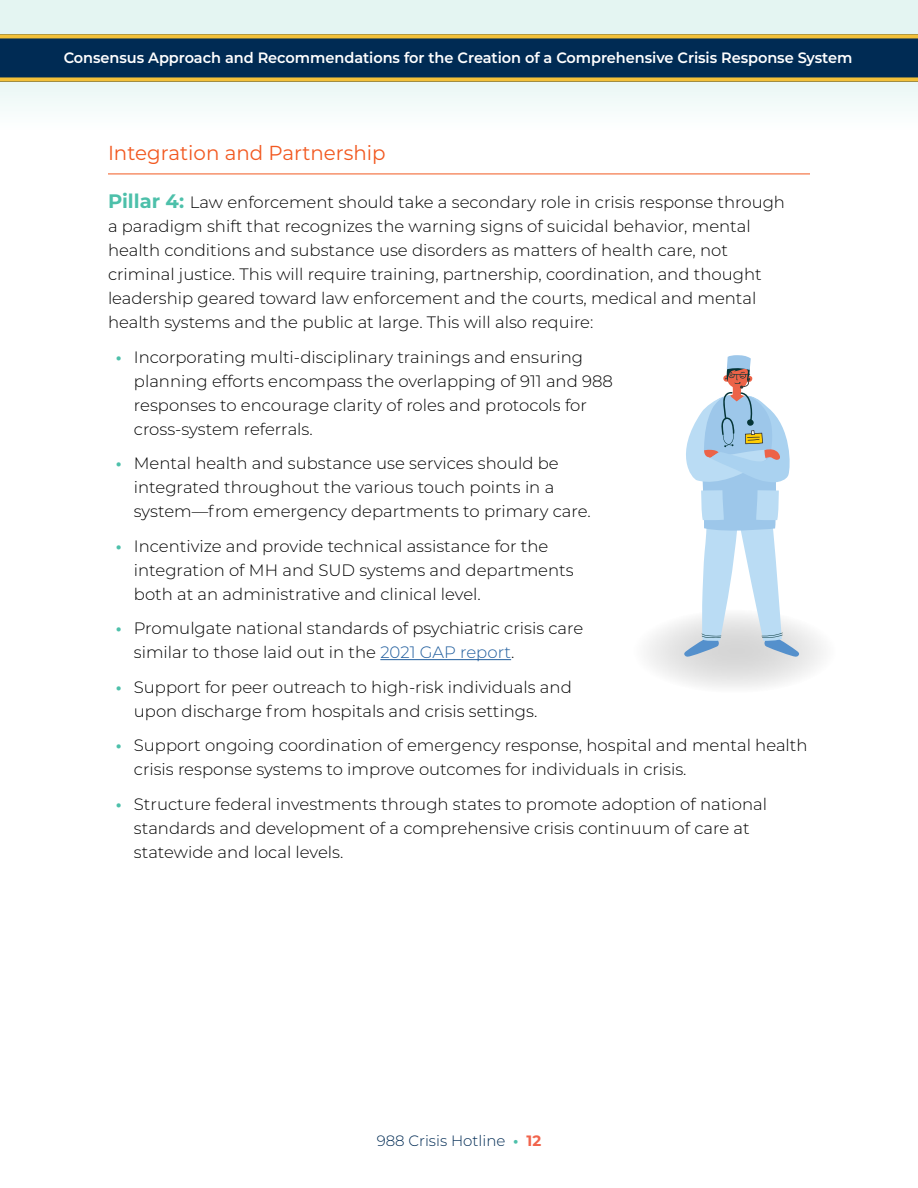
<style>
.page{position:relative;width:918px;height:1188px;background:#fff}
.page>*{position:absolute;margin:0;border:0;box-sizing:border-box;transform-origin:0 0}
.t1{font:20.25px "Montserrat";color:#f25921}
.t2{font:300 16.5px/24px "Montserrat";color:#000}
.t3{font:600 15px "Montserrat";letter-spacing:-.005em;color:#fff}
.t4{font:300 15px "Montserrat";color:#002b54}
.s1{font-weight:700;font-size:19.5px;color:#4dc0aa}
.s2{font-weight:700;color:#4dc0aa}
.s3{color:#215e9e}
.s4{font-weight:700;color:#f1644c}
</style>
<div class="page">
<div style="left:0;top:66px;width:918px;height:74px;background:#f5fbfa"></div>
<div style="left:0;top:0;width:918px;height:58px;background:#e4f5f2"></div>
<div style="left:0;top:34px;width:918px;height:48px;background:#002b54"></div>
<div style="left:0;top:77px;width:918px;height:5px;background:#f2c039"></div>
<svg style="left:0;top:34px;width:918px;height:4px;background:#e2b63a"></svg>
<hr style="left:108px;top:174px;width:702px;height:1px;background:#f25921">
<hr style="left:380px;top:659px;width:131px;height:1px;background:#215e9e">
<svg style="left:632px;top:609px;width:205px;height:84px;fill:#efefef"></svg>
<svg style="left:673px;top:355px;width:126px;height:302px"></svg>
<hr style="left:762px;top:635px;width:21px;height:3px;background:#043436">
<hr style="left:761px;top:633px;width:22px;height:3px;background:#043436">
<p class="t3" style="left:64px;top:47px;width:790px">Consensus Approach and Recommendations for the Creation of a Comprehensive Crisis Response System</p>
<p class="t1" style="left:108px;top:139px;width:279px">Integration and Partnership</p>
<p class="t2" style="left:108px;top:190px;width:679px"><span class="s1">Pillar 4:</span> Law enforcement should take a secondary role in crisis response through a paradigm shift that recognizes the warning signs of suicidal behavior, mental health conditions and substance use disorders as matters of health care, not criminal justice. This will require training, partnership, coordination, and thought leadership geared toward law enforcement and the courts, medical and mental health systems and the public at large. This will also require:</p>
<p class="t2" style="left:134px;top:344px;width:481px;text-indent:-18px"><span class="s2">•</span> Incorporating multi-disciplinary trainings and ensuring planning efforts encompass the overlapping of 911 and 988 responses to encourage clarity of roles and protocols for cross-system referrals.</p>
<p class="t2" style="left:134px;top:451px;width:458px;text-indent:-18px"><span class="s2">•</span> Mental health and substance use services should be integrated throughout the various touch points in a system—from emergency departments to primary care.</p>
<p class="t2" style="left:134px;top:533px;width:441px;text-indent:-18px"><span class="s2">•</span> Incentivize and provide technical assistance for the integration of MH and SUD systems and departments both at an administrative and clinical level.</p>
<p class="t2" style="left:134px;top:616px;width:451px;text-indent:-18px"><span class="s2">•</span> Promulgate national standards of psychiatric crisis care similar to those laid out in the <span class="s3">2021 GAP report</span>.</p>
<p class="t2" style="left:134px;top:674px;width:439px;text-indent:-18px"><span class="s2">•</span> Support for peer outreach to high-risk individuals and upon discharge from hospitals and crisis settings.</p>
<p class="t2" style="left:134px;top:733px;width:675px;text-indent:-18px"><span class="s2">•</span> Support ongoing coordination of emergency response, hospital and mental health crisis response systems to improve outcomes for individuals in crisis.</p>
<p class="t2" style="left:134px;top:791px;width:635px;text-indent:-18px"><span class="s2">•</span> Structure federal investments through states to promote adoption of national standards and development of a comprehensive crisis continuum of care at statewide and local levels.</p>
<p class="t4" style="left:377px;top:1131px;width:166px">988 Crisis Hotline <span class="s2">•</span> <span class="s4">12</span></p>
</div>
